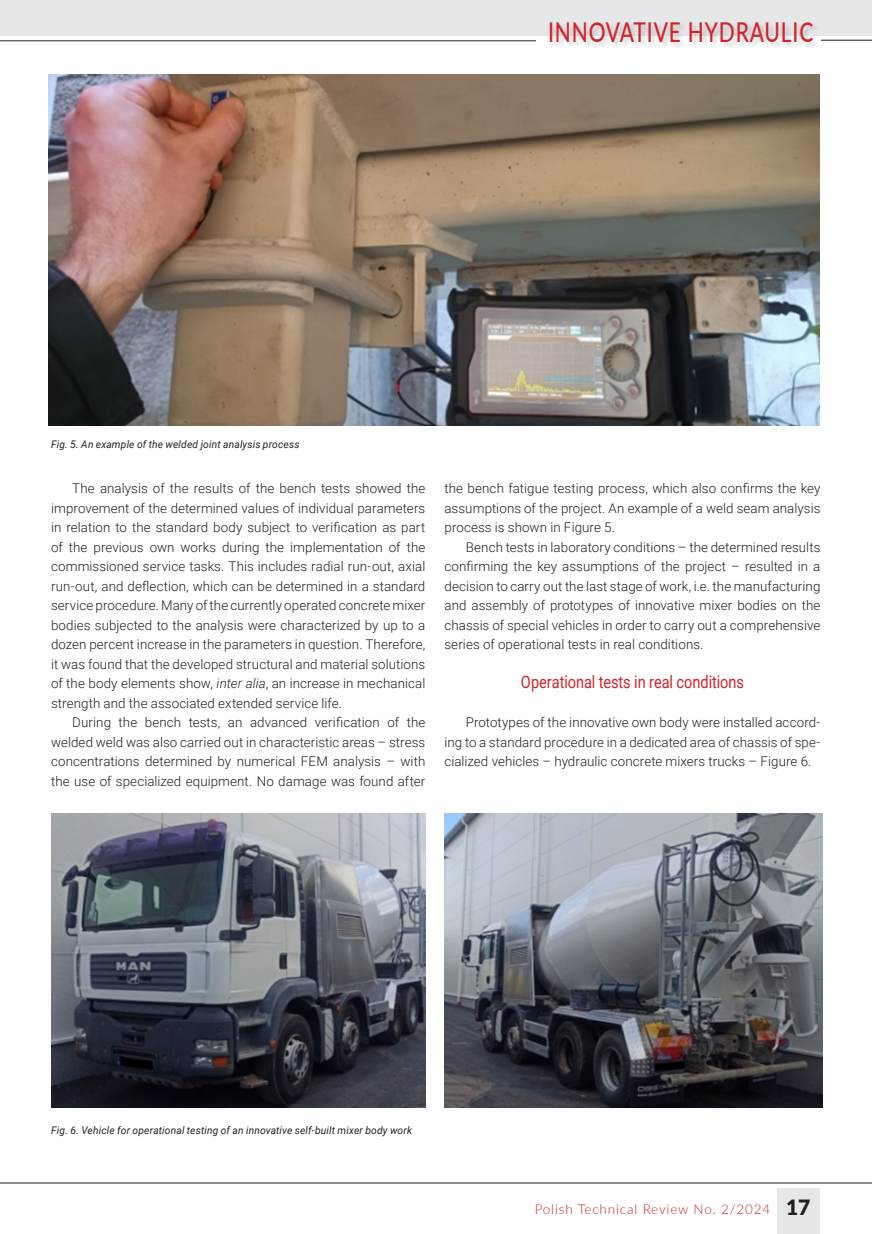
<style>
.page{position:relative;width:872px;height:1234px;background:#fff}
.page>*{position:absolute;margin:0;border:0;box-sizing:border-box;transform-origin:0 0}
.t1{font:500 27.3px "Lato";letter-spacing:.04em;color:#d1232a;scale:.77 1}
.PODPIS_rysunku{font:17.25px "Roboto";letter-spacing:-.005em;color:#d1232a;scale:.84 1}
.t2{font:300 13.5px "Lato";letter-spacing:.06em;color:#d1232a}
.Tekst_podstawowy_21{font:300 13.35px/19.5px "Roboto";letter-spacing:.005em;color:#231f20;text-align:justify}
.PODPIS_rysunku-2{font:italic 10.5px "Roboto";letter-spacing:.015em;color:#231f20}
.s1{font-style:italic}
.s2{font-weight:900;font-size:21px;color:#231f20}
</style>
<div class="page">
<div style="left:0;top:0;width:872px;height:36px;background:#e6e7e9"></div>
<div style="left:777px;top:1187px;width:43px;height:46px;background:#e6e7e9"></div>
<hr style="left:0;top:1182px;width:872px;height:1px;background:#231f20">
<hr style="left:0;top:40px;width:536px;height:1px;background:#231f20">
<hr style="left:821px;top:40px;width:51px;height:1px;background:#231f20">
<div style="left:548px;top:21px;width:272px;height:28px;background:#231f20;opacity:.22"></div>
<img style="left:51px;top:813px;width:374px;height:293px">
<img style="left:444px;top:813px;width:378px;height:293px">
<img style="left:48px;top:74px;width:771px;height:351px">
<h1 class="t1" style="left:548px;top:12px;width:346px">INNOVATIVE HYDRAULIC</h1>
<p class="PODPIS_rysunku-2" style="left:51px;top:437px;width:250px">Fig. 5. An example of the welded joint analysis process</p>
<p class="Tekst_podstawowy_21" style="left:51px;top:478px;width:376px;text-indent:21px">The analysis of the results of the bench tests showed the improvement of the determined values of individual parameters in relation to the standard body subject to verification as part of the previous own works during the implementation of the commissioned service tasks. This includes radial run-out, axial run-out, and deflection, which can be determined in a standard service procedure. Many of the currently operated concrete mixer bodies subjected to the analysis were characterized by up to a dozen percent increase in the parameters in question. Therefore, it was found that the developed structural and material solutions of the body elements show, <span class="s1">inter alia</span>, an increase in mechanical strength and the associated extended service life.</p>
<p class="Tekst_podstawowy_21" style="left:51px;top:712px;width:376px;text-indent:21px">During the bench tests, an advanced verification of the welded weld was also carried out in characteristic areas – stress concentrations determined by numerical FEM analysis – with the use of specialized equipment. No damage was found after</p>
<p class="Tekst_podstawowy_21" style="left:444px;top:478px;width:377px">the bench fatigue testing process, which also confirms the key assumptions of the project. An example of a weld seam analysis process is shown in Figure 5.</p>
<p class="Tekst_podstawowy_21" style="left:444px;top:536px;width:377px;text-indent:21px">Bench tests in laboratory conditions – the determined results confirming the key assumptions of the project – resulted in a decision to carry out the last stage of work, i.e. the manufacturing and assembly of prototypes of innovative mixer bodies on the chassis of special vehicles in order to carry out a comprehensive series of operational tests in real conditions.</p>
<p class="PODPIS_rysunku" style="left:521px;top:670px;width:267px">Operational tests in real conditions</p>
<p class="Tekst_podstawowy_21" style="left:444px;top:712px;width:377px;text-indent:21px">Prototypes of the innovative own body were installed accord&shy;ing to a standard procedure in a dedicated area of chassis of spe&shy;cialized vehicles – hydraulic concrete mixers trucks – Figure 6.</p>
<p class="PODPIS_rysunku-2" style="left:51px;top:1122px;width:362px">Fig. 6. Vehicle for operational testing of an innovative self-built mixer body work</p>
<p class="t2" style="left:534px;top:1199px;width:277px">Polish Technical Review No. 2/2024 <span class="s2">17</span></p>
</div>
